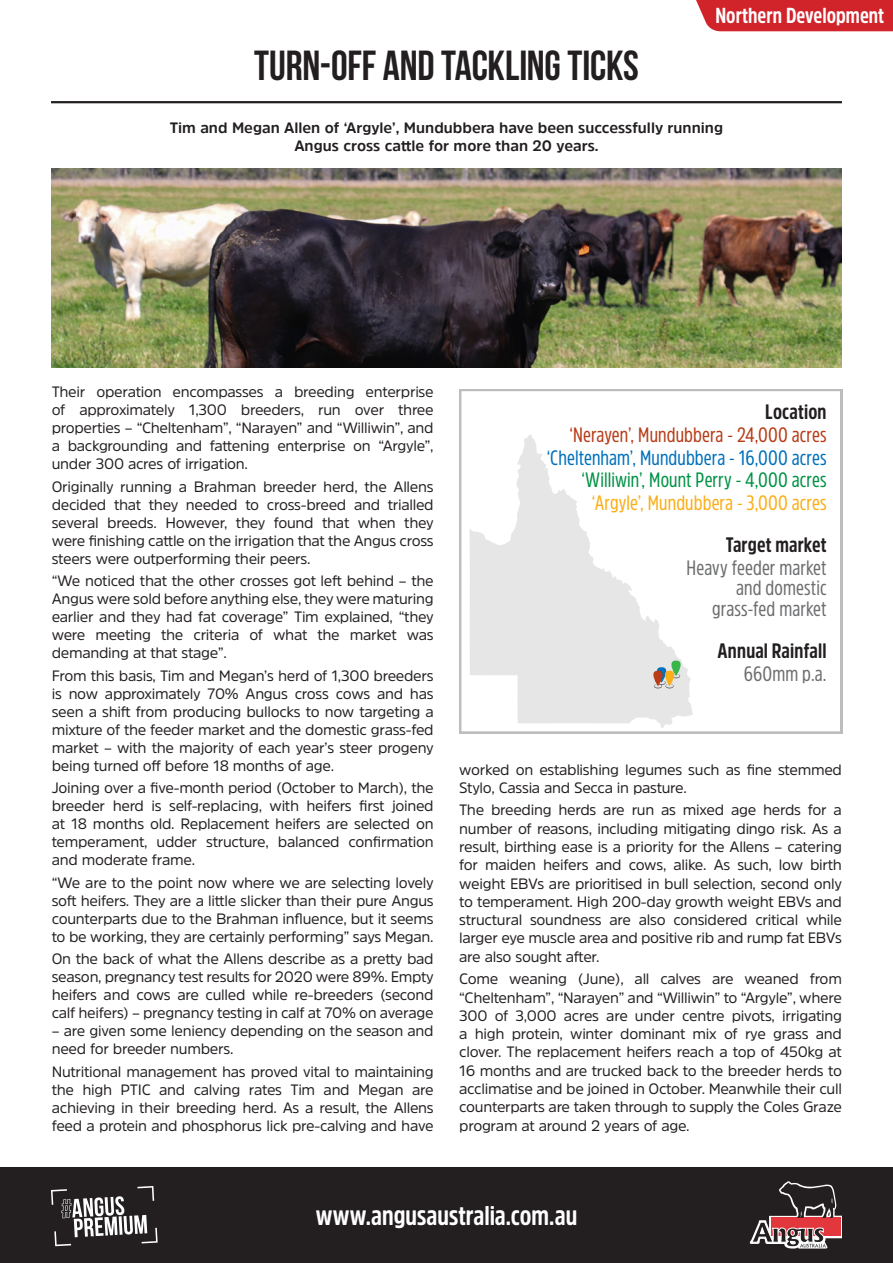
<style>
.page{position:relative;width:893px;height:1263px;background:#fff}
.page>*{position:absolute;margin:0;border:0;box-sizing:border-box;transform-origin:0 0}
.Heading_BLACK{font:700 42px "Bebas Neue";letter-spacing:-.005em;color:#231f20}
.t1{font:700 26.85px "Amsi Pro Cond";color:#fff}
.t2{font:700 21.6px "Amsi Pro Cond";color:#fff}
.t3{font:20.7px/22.8px "Amsi Pro Cond";letter-spacing:.005em;color:#0071bc;text-align:right}
.t4{font:20.7px/22.8px "Amsi Pro Cond";letter-spacing:.005em;color:#6d6e70;text-align:right}
.t5{font:700 20.7px/22.8px "Amsi Pro Cond";letter-spacing:.01em;color:#231f20;text-align:right}
.t6{font:15px/18px "Amsi Pro";letter-spacing:-.02em;color:#231f20;text-align:justify}
.t7{font:700 15px/18px "Amsi Pro";color:#231f20;text-align:center}
.s1{font-weight:700;color:#231f20}
.s2{color:#b73c17}
.s3{color:#009245}
.s4{color:#fbae17}
.s5{font-weight:400;color:#6d6e70}
</style>
<div class="page">
<hr style="left:51px;top:101px;width:791px;height:2px;background:#231f20">
<div style="left:0;top:1167px;width:893px;height:96px;background:#231f20"></div>
<svg style="left:51px;top:1186px;width:107px;height:60px"></svg>
<svg style="left:750px;top:1181px;width:92px;height:67px"></svg>
<div style="left:696px;top:0;width:197px;height:31px;background:#d1232a"></div>
<img style="left:51px;top:169px;width:791px;height:199px">
<svg style="left:459px;top:389px;width:383px;height:344px"></svg>
<svg style="left:648px;top:660px;width:38px;height:28px"></svg>
<p class="Heading_BLACK" style="left:254px;top:42px;width:386px">TURN-OFF AND TACKLING TICKS</p>
<p class="t2" style="left:715px;top:1px;width:170px">Northern Development</p>
<p class="t7" style="left:170px;top:118px;width:555px">Tim and Megan Allen of ‘Argyle’, Mundubbera have been successfully running<br>Angus cross cattle for more than 20 years.</p>
<p class="t6" style="left:52px;top:383px;width:383px">Their operation encompasses a breeding enterprise of approximately 1,300 breeders, run over three properties – “Cheltenham”, “Narayen” and “Williwin”, and a backgrounding and fattening enterprise on “Argyle”, under 300 acres of irrigation.</p>
<p class="t6" style="left:52px;top:477px;width:384px">Originally running a Brahman breeder herd, the Allens decided that they needed to cross-breed and trialled several breeds. However, they found that when they were finishing cattle on the irrigation that the Angus cross steers were outperforming their peers.</p>
<p class="t6" style="left:52px;top:572px;width:383px">“We noticed that the other crosses got left behind – the Angus were sold before anything else, they were maturing earlier and they had fat coverage” Tim explained, “they were meeting the criteria of what the market was demanding at that stage”.</p>
<p class="t6" style="left:52px;top:666px;width:384px">From this basis, Tim and Megan’s herd of 1,300 breeders is now approximately 70% Angus cross cows and has seen a shift from producing bullocks to now targeting a mixture of the feeder market and the domestic grass-fed market – with the majority of each year’s steer progeny being turned off before 18 months of age.</p>
<p class="t6" style="left:52px;top:779px;width:383px">Joining over a five-month period (October to March), the breeder herd is self-replacing, with heifers first joined at 18 months old. Replacement heifers are selected on temperament, udder structure, balanced confirmation and moderate frame.</p>
<p class="t6" style="left:52px;top:873px;width:384px">“We are to the point now where we are selecting lovely soft heifers. They are a little slicker than their pure Angus counterparts due to the Brahman influence, but it seems to be working, they are certainly performing” says Megan.</p>
<p class="t6" style="left:52px;top:950px;width:384px">On the back of what the Allens describe as a pretty bad season, pregnancy test results for 2020 were 89%. Empty heifers and cows are culled while re-breeders (second calf heifers) – pregnancy testing in calf at 70% on average</p>
<p class="t6" style="left:52px;top:1022px;width:383px">– are given some leniency depending on the season and need for breeder numbers.</p>
<p class="t6" style="left:52px;top:1062px;width:384px">Nutritional management has proved vital to maintaining the high PTIC and calving rates Tim and Megan are achieving in their breeding herd. As a result, the Allens feed a protein and phosphorus lick pre-calving and have</p>
<p class="t3" style="left:547px;top:400px;width:281px"><span class="s1">Location<br></span><span class="s2">‘Nerayen’, Mundubbera - 24,000 acres </span>‘Cheltenham’, Mundubbera - 16,000 acres <span class="s3">‘Williwin’, Mount Perry - 4,000 acres </span><span class="s4">‘Argyle’, Mundubbera - 3,000 acres</span></p>
<p class="t4" style="left:687px;top:532px;width:142px"><span class="s1">Target market<br></span>Heavy feeder market</p>
<p class="t4" style="left:712px;top:577px;width:116px;line-height:20.7px">and domestic grass-fed market</p>
<p class="t5" style="left:717px;top:638px;width:111px">Annual Rainfall<br><span class="s5">660mm p.a.</span></p>
<p class="t6" style="left:459px;top:760px;width:384px">worked on establishing legumes such as fine stemmed<br>Stylo, Cassia and Secca in pasture.</p>
<p class="t6" style="left:459px;top:800px;width:384px">The breeding herds are run as mixed age herds for a number of reasons, including mitigating dingo risk. As a result, birthing ease is a priority for the Allens – catering for maiden heifers and cows, alike. As such, low birth weight EBVs are prioritised in bull selection, second only to temperament. High 200-day growth weight EBVs and structural soundness are also considered critical while larger eye muscle area and positive rib and rump fat EBVs are also sought after.</p>
<p class="t6" style="left:459px;top:969px;width:384px">Come weaning (June), all calves are weaned from “Cheltenham”, “Narayen” and “Williwin” to “Argyle”, where 300 of 3,000 acres are under centre pivots, irrigating a high protein, winter dominant mix of rye grass and clover. The replacement heifers reach a top of 450kg at 16 months and are trucked back to the breeder herds to acclimatise and be joined in October. Meanwhile their cull counterparts are taken through to supply the Coles Graze program at around 2 years of age.</p>
<p class="t1" style="left:316px;top:1197px;width:263px">www.angusaustralia.com.au</p>
</div>
